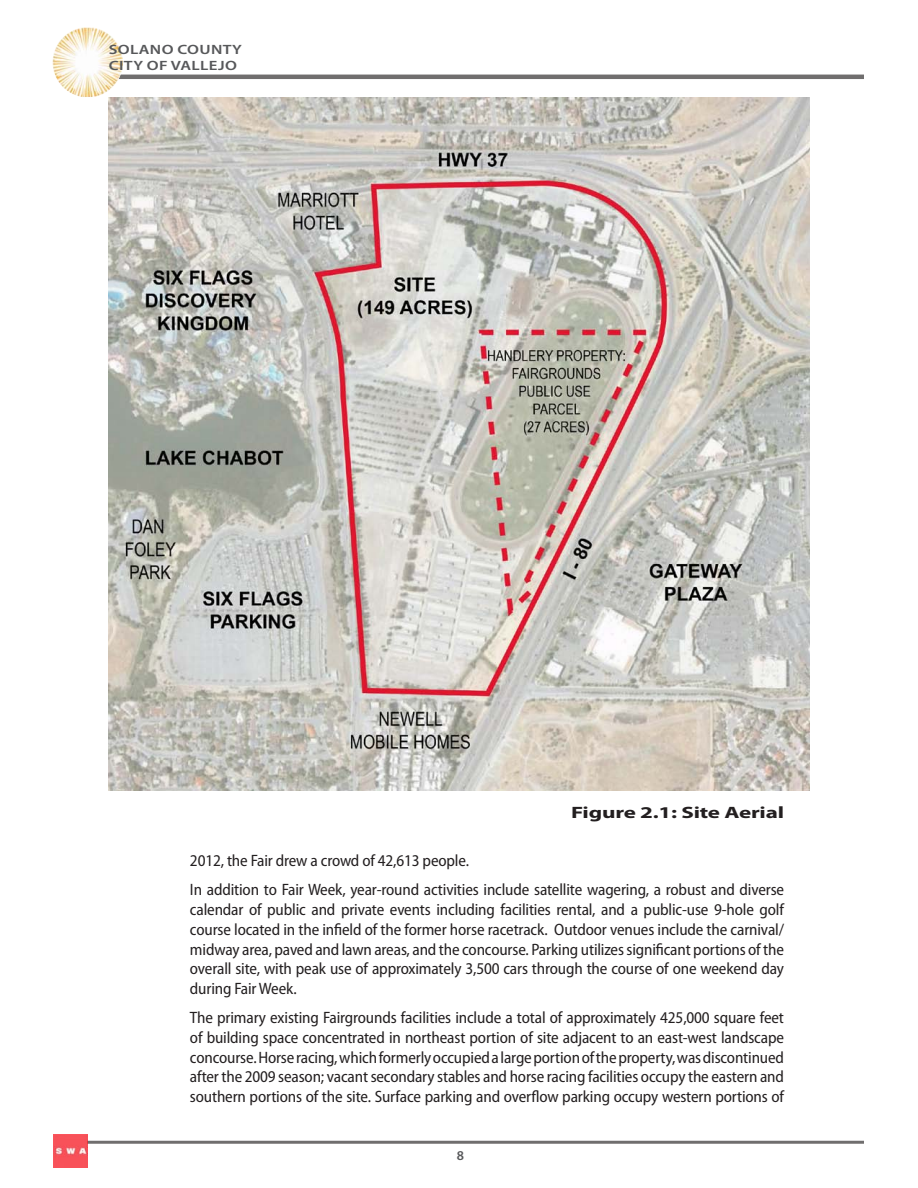
<style>
.page{position:relative;width:918px;height:1188px;background:#fff}
.page>*{position:absolute;margin:0;border:0;box-sizing:border-box;transform-origin:0 0}
.Body_Text_Indent{font:semi-condensed 16.5px/19.8px "Myriad Pro";letter-spacing:-.01em;color:#231f20;text-align:justify}
.Figures{font:700 16.5px "Myriad Pro";letter-spacing:-.01em;color:#231f20;scale:1.4 1}
.t1{font:600 13.5px/16.2px "Myriad Pro";letter-spacing:.02em;color:#57585a;scale:1.25 1}
.t2{font:600 13.5px "Myriad Pro";letter-spacing:.02em;color:#57585a}
</style>
<div class="page">
<hr style="left:65px;top:75px;width:799px;height:4px;background:#706e6e">
<hr style="left:87px;top:1141px;width:777px;height:3px;background:#231f20">
<img style="left:52px;top:27px;width:71px;height:70px">
<img style="left:54px;top:1134px;width:33px;height:33px">
<img style="left:109px;top:98px;width:701px;height:693px">
<p class="t1" style="left:109px;top:41px;width:108px">SOLANO COUNTY<br>CITY OF VALLEJO</p>
<p class="Figures" style="left:571px;top:802px;width:154px">Figure 2.1: Site Aerial</p>
<p class="Body_Text_Indent" style="left:190px;top:851px;width:281px">2012, the Fair drew a crowd of 42,613 people.</p>
<p class="Body_Text_Indent" style="left:190px;top:880px;width:596px">In addition to Fair Week, year-round activities include satellite wagering, a robust and diverse calendar of public and private events including facilities rental, and a public-use 9-hole golf course located in the infield of the former horse racetrack. Outdoor venues include the carnival/ midway area, paved and lawn areas, and the concourse. Parking utilizes significant portions of the overall site, with peak use of approximately 3,500 cars through the course of one weekend day during Fair Week.</p>
<p class="Body_Text_Indent" style="left:190px;top:1008px;width:596px">The primary existing Fairgrounds facilities include a total of approximately 425,000 square feet of building space concentrated in northeast portion of site adjacent to an east-west landscape concourse. Horse racing, which formerly occupied a large portion of the property, was discontinued after the 2009 season; vacant secondary stables and horse racing facilities occupy the eastern and southern portions of the site. Surface parking and overflow parking occupy western portions of</p>
<p class="t2" style="left:457px;top:1147px;width:9px">8</p>
</div>
